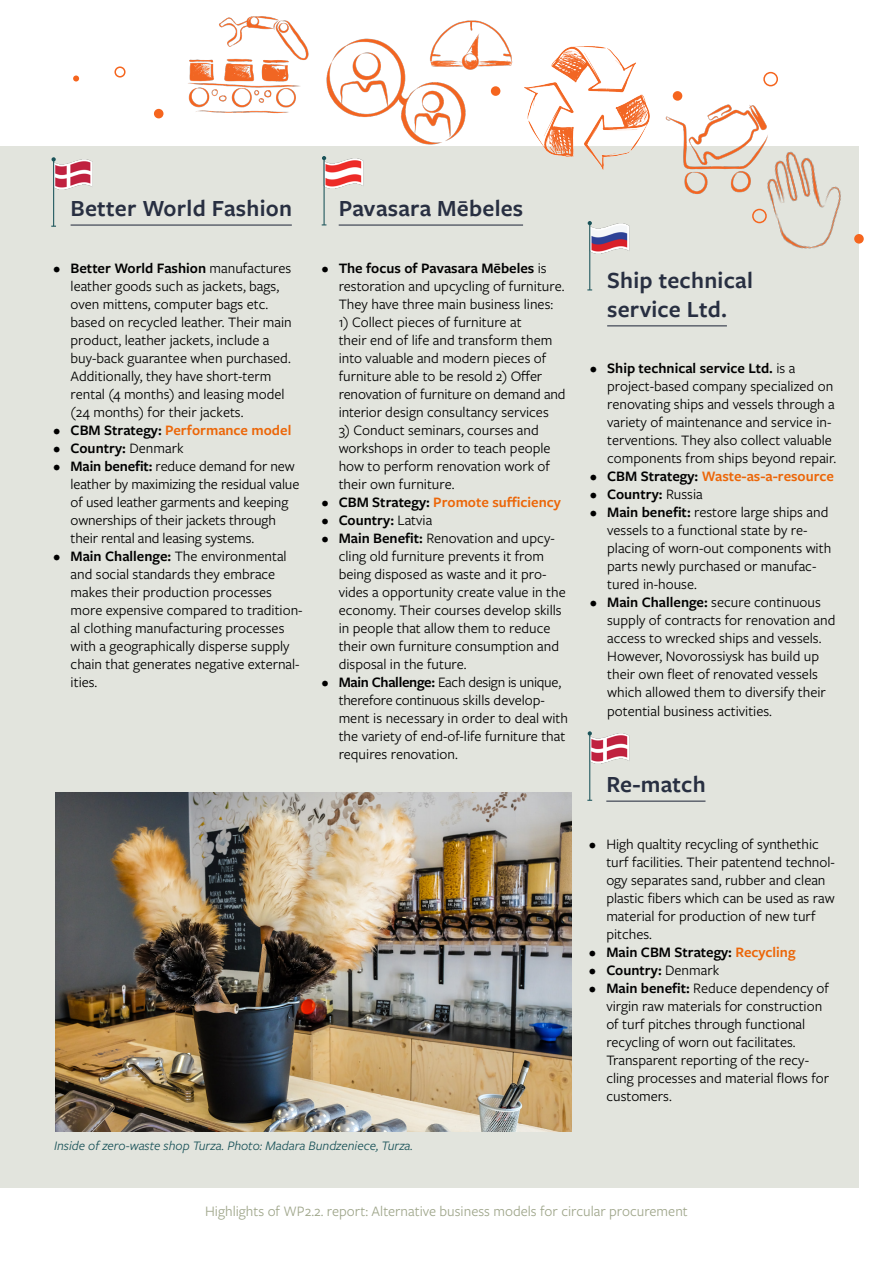
<style>
.page{position:relative;width:893px;height:1263px;background:#fff}
.page>*{position:absolute;margin:0;border:0;box-sizing:border-box;transform-origin:0 0}
.Valiotsikko_viivalla{font:600 24px/28.8px "Freight Sans Pro";letter-spacing:.01em;color:#282f41}
.t1{font:15px/18px "Freight Sans Pro";color:#000}
.t2{font:600 15px "Freight Sans Pro";color:#ec6608}
.t3{font:600 15px "Freight Sans Pro";color:#000}
.t4{font:15px "Freight Sans Pro";color:#a0a78c}
.Kuvateksti{font:italic 13.5px "Freight Sans Pro";color:#1a5359}
.s1{font-weight:600}
.s2{color:#000}
.s3{font-weight:400}
.s4{color:#ec6608}
</style>
<div class="page">
<div style="left:0;top:146px;width:859px;height:1042px;background:#e2e4dd"></div>
<hr style="left:606px;top:801px;width:99px;height:1px;background:#282f41">
<hr style="left:71px;top:225px;width:221px;height:1px;background:#282f41">
<hr style="left:607px;top:325px;width:120px;height:1px;background:#282f41">
<hr style="left:339px;top:225px;width:184px;height:1px;background:#282f41">
<img style="left:753px;top:157px;width:111px;height:92px">
<img style="left:349px;top:38px;width:117px;height:107px">
<img style="left:51px;top:158px;width:42px;height:35px">
<hr style="left:53px;top:159px;width:1px;height:67px;background:#1a5359">
<svg style="left:52px;top:157px;width:4px;height:4px"></svg>
<img style="left:587px;top:222px;width:43px;height:35px">
<hr style="left:589px;top:223px;width:1px;height:67px;background:#1a5359">
<svg style="left:588px;top:221px;width:4px;height:4px"></svg>
<img style="left:323px;top:157px;width:41px;height:35px">
<hr style="left:324px;top:158px;width:1px;height:67px;background:#1a5359">
<svg style="left:322px;top:156px;width:4px;height:4px"></svg>
<img style="left:527px;top:46px;width:116px;height:124px">
<img style="left:587px;top:732px;width:43px;height:35px">
<hr style="left:589px;top:733px;width:1px;height:67px;background:#1a5359">
<svg style="left:588px;top:731px;width:4px;height:4px"></svg>
<img style="left:55px;top:792px;width:516px;height:339px">
<img style="left:407px;top:20px;width:127px;height:78px">
<img style="left:643px;top:82px;width:157px;height:129px">
<img style="left:157px;top:16px;width:192px;height:103px">
<svg style="left:73px;top:76px;width:6px;height:5px"></svg>
<div style="left:154px;top:109px;width:9px;height:9px;background:#f5651e;border-radius:50%"></div>
<div style="left:491px;top:86px;width:9px;height:10px;background:#f5651e;border-radius:50%"></div>
<div style="left:114px;top:66px;width:12px;height:12px;border:2px solid #f5651e;border-radius:50%"></div>
<div style="left:673px;top:91px;width:9px;height:10px;background:#f5651e;border-radius:50%"></div>
<div style="left:763px;top:72px;width:15px;height:14px;border:2px solid #f5651e;border-radius:50%"></div>
<div style="left:752px;top:209px;width:15px;height:14px;border:2px solid #f5651e;border-radius:50%"></div>
<div style="left:854px;top:234px;width:10px;height:10px;background:#f5651e;border-radius:50%"></div>
<p class="Valiotsikko_viivalla" style="left:71px;top:193px;width:223px">Better World Fashion</p>
<p class="t1" style="left:71px;top:258px;width:223px;text-indent:-17px"><span class="s1">• Better World Fashion</span> manufactures leather goods such as jackets, bags, oven mittens, computer bags etc. based on recycled leather. Their main product, leather jackets, include a buy-back guarantee when purchased.<br>Additionally, they have short-term rental (4 months) and leasing model (24 months) for their jackets.</p>
<p class="t2" style="left:54px;top:420px;width:239px"><span class="s2">• CBM Strategy:</span> Performance model</p>
<p class="t3" style="left:54px;top:438px;width:131px">• Country: <span class="s3">Denmark</span></p>
<p class="t1" style="left:71px;top:456px;width:230px;text-indent:-17px"><span class="s1">• Main benefit:</span> reduce demand for new leather by maximizing the residual value of used leather garments and keeping ownerships of their jackets through their rental and leasing systems.</p>
<p class="t1" style="left:71px;top:546px;width:234px;text-indent:-17px"><span class="s1">• Main Challenge:</span> The environmental and social standards they embrace makes their production processes more expensive compared to tradition&shy;al clothing manufacturing processes with a geographically disperse supply chain that generates negative external&shy;ities.</p>
<p class="Valiotsikko_viivalla" style="left:339px;top:193px;width:186px">Pavasara Mēbeles</p>
<p class="t1" style="left:339px;top:258px;width:227px;text-indent:-17px"><span class="s1">• The focus of Pavasara Mēbeles</span> is restoration and upcycling of furniture.<br>They have three main business lines:</p>
<p class="t1" style="left:339px;top:312px;width:228px">1) Collect pieces of furniture at<br>their end of life and transform them into valuable and modern pieces of furniture able to be resold 2) Offer renovation of furniture on demand and interior design consultancy services</p>
<p class="t1" style="left:339px;top:420px;width:213px">3) Conduct seminars, courses and workshops in order to teach people how to perform renovation work of their own furniture.</p>
<p class="t2" style="left:322px;top:492px;width:241px"><span class="s2">• CBM Strategy:</span> Promote sufficiency</p>
<p class="t3" style="left:322px;top:510px;width:112px">• Country: <span class="s3">Latvia</span></p>
<p class="t1" style="left:339px;top:528px;width:229px;text-indent:-17px"><span class="s1">• Main Benefit:</span> Renovation and upcy&shy;cling old furniture prevents it from being disposed as waste and it pro&shy;vides a opportunity create value in the economy. Their courses develop skills in people that allow them to reduce their own furniture consumption and disposal in the future.</p>
<p class="t1" style="left:339px;top:672px;width:231px;text-indent:-17px"><span class="s1">• Main Challenge:</span> Each design is unique, therefore continuous skills develop&shy;ment is necessary in order to deal with the variety of end-of-life furniture that requires renovation.</p>
<p class="Kuvateksti" style="left:54px;top:1137px;width:361px">Inside of zero-waste shop Turza. Photo: Madara Bundzeniece, Turza.</p>
<p class="Valiotsikko_viivalla" style="left:607px;top:265px;width:147px">Ship technical service Ltd.</p>
<p class="t1" style="left:607px;top:359px;width:231px;text-indent:-17px"><span class="s1">• Ship technical service Ltd.</span> is a project-based company specialized on renovating ships and vessels through a variety of maintenance and service in&shy;terventions. They also collect valuable components from ships beyond repair.</p>
<p class="t2" style="left:590px;top:466px;width:245px"><span class="s2">• CBM Strategy:</span> Waste-as-a-resource</p>
<p class="t3" style="left:590px;top:484px;width:114px">• Country: <span class="s3">Russia</span></p>
<p class="t1" style="left:607px;top:503px;width:226px;text-indent:-17px"><span class="s1">• Main benefit:</span> restore large ships and vessels to a functional state by re&shy;placing of worn-out components with parts newly purchased or manufac&shy;tured in-house.</p>
<p class="t1" style="left:607px;top:593px;width:230px;text-indent:-17px"><span class="s1">• Main Challenge:</span> secure continuous supply of contracts for renovation and access to wrecked ships and vessels.<br>However, Novorossiysk has build up their own fleet of renovated vessels which allowed them to diversify their potential business activities.</p>
<p class="Valiotsikko_viivalla" style="left:606px;top:769px;width:101px">Re-match</p>
<p class="t1" style="left:606px;top:834px;width:230px;text-indent:-17px">• High qualtity recycling of synthethic turf facilities. Their patentend technol&shy;ogy separates sand, rubber and clean plastic fibers which can be used as raw material for production of new turf pitches.</p>
<p class="t3" style="left:589px;top:942px;width:208px">• Main CBM Strategy: <span class="s4">Recycling</span></p>
<p class="t3" style="left:589px;top:960px;width:131px">• Country: <span class="s3">Denmark</span></p>
<p class="t1" style="left:606px;top:978px;width:224px;text-indent:-17px"><span class="s1">• Main benefit:</span> Reduce dependency of virgin raw materials for construction of turf pitches through functional recycling of worn out facilitates.<br>Transparent reporting of the recy&shy;cling processes and material flows for customers.</p>
<p class="t4" style="left:205px;top:1201px;width:484px">Highlights of WP2.2. report: Alternative business models for circular procurement</p>
</div>
